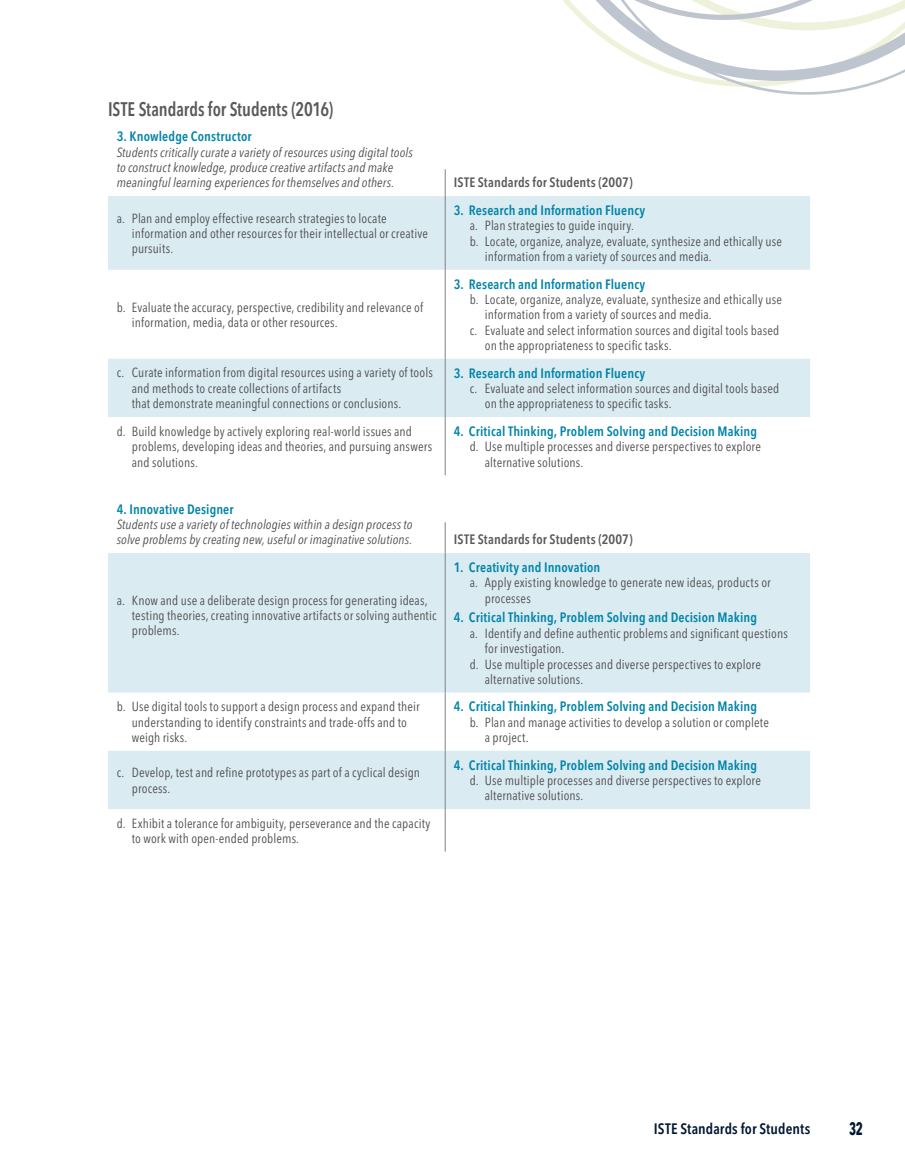
<style>
.page{position:relative;width:905px;height:1175px;background:#fff}
.page>*{position:absolute;margin:0;border:0;box-sizing:border-box;transform-origin:0 0}
.Crosswalks_header{font:600 condensed 19.5px "Avenir Next LT Pro";letter-spacing:-.005em;color:#58595b;scale:.9 1}
.t1{font:700 condensed 18px "Avenir Next LT Pro";color:#001631;scale:.75 1}
.t2{font:600 condensed 15px "Avenir Next LT Pro";letter-spacing:.005em;color:#001631}
.table_standard_numbe{font:600 condensed 13.5px "Avenir Next LT Pro";letter-spacing:.01em;color:#0084a9}
.crosswalk_standard_h{font:600 condensed 13.5px "Avenir Next LT Pro";letter-spacing:.01em;color:#58595b}
.table_abc_list{font:condensed 13.2px/15.3px "Avenir Next LT Pro";letter-spacing:.01em;color:#4d4d4f}
.table_abc_list_inden{font:condensed 13.2px/15.3px "Avenir Next LT Pro";letter-spacing:.01em;color:#4d4d4f}
.table_standard_intro{font:italic condensed 13.2px/15.3px "Avenir Next LT Pro";letter-spacing:.01em;color:#4d4d4f}
</style>
<div class="page">
<svg style="left:563px;top:0;width:341px;height:95px"></svg>
<svg style="left:108px;top:196px;width:702px;height:221px;fill:#daebf1"></svg>
<svg style="left:445px;top:169px;width:1px;height:27px"></svg>
<hr style="left:445px;top:196px;width:1px;height:74px;background:#808285">
<hr style="left:445px;top:270px;width:1px;height:89px;background:#808285">
<hr style="left:445px;top:359px;width:1px;height:58px;background:#808285">
<hr style="left:445px;top:417px;width:1px;height:58px;background:#808285">
<svg style="left:108px;top:553px;width:702px;height:256px;fill:#daebf1"></svg>
<hr style="left:445px;top:522px;width:1px;height:31px;background:#808285">
<hr style="left:445px;top:553px;width:1px;height:139px;background:#808285">
<hr style="left:445px;top:692px;width:1px;height:59px;background:#808285">
<hr style="left:445px;top:751px;width:1px;height:58px;background:#808285">
<hr style="left:445px;top:809px;width:1px;height:42px;background:#808285">
<p class="Crosswalks_header" style="left:108px;top:97px;width:251px">ISTE Standards for Students (2016)</p>
<p class="table_standard_numbe" style="left:117px;top:128px;width:136px">3. Knowledge Constructor</p>
<p class="table_standard_intro" style="left:117px;top:144px;width:297px">Students critically curate a variety of resources using digital tools to construct knowledge, produce creative artifacts and make meaningful learning experiences for themselves and others.</p>
<p class="table_abc_list" style="left:132px;top:210px;width:298px;text-indent:-15px">a. Plan and employ effective research strategies to locate information and other resources for their intellectual or creative pursuits.</p>
<p class="table_abc_list" style="left:132px;top:299px;width:293px;text-indent:-15px">b. Evaluate the accuracy, perspective, credibility and relevance of information, media, data or other resources.</p>
<p class="crosswalk_standard_h" style="left:454px;top:174px;width:180px">ISTE Standards for Students (2007)</p>
<p class="table_standard_numbe" style="left:454px;top:202px;width:193px">3. Research and Information Fluency</p>
<p class="table_abc_list_inden" style="left:469px;top:218px;width:166px">a. Plan strategies to guide inquiry.</p>
<p class="table_abc_list_inden" style="left:485px;top:233px;width:298px;text-indent:-15px">b. Locate, organize, analyze, evaluate, synthesize and ethically use information from a variety of sources and media.</p>
<p class="table_standard_numbe" style="left:454px;top:276px;width:193px">3. Research and Information Fluency</p>
<p class="table_abc_list_inden" style="left:485px;top:292px;width:298px;text-indent:-15px">b. Locate, organize, analyze, evaluate, synthesize and ethically use information from a variety of sources and media.</p>
<p class="table_abc_list_inden" style="left:485px;top:322px;width:296px;text-indent:-15px">c. Evaluate and select information sources and digital tools based on the appropriateness to specific tasks.</p>
<p class="table_abc_list" style="left:132px;top:365px;width:302px;text-indent:-15px">c. Curate information from digital resources using a variety of tools and methods to create collections of artifacts<br>that demonstrate meaningful connections or conclusions.</p>
<p class="table_standard_numbe" style="left:454px;top:365px;width:193px">3. Research and Information Fluency</p>
<p class="table_abc_list_inden" style="left:485px;top:381px;width:296px;text-indent:-15px">c. Evaluate and select information sources and digital tools based on the appropriateness to specific tasks.</p>
<p class="table_abc_list" style="left:132px;top:423px;width:302px;text-indent:-15px">d. Build knowledge by actively exploring real-world issues and problems, developing ideas and theories, and pursuing answers and solutions.</p>
<p class="table_standard_numbe" style="left:454px;top:423px;width:305px">4. Critical Thinking, Problem Solving and Decision Making</p>
<p class="table_abc_list_inden" style="left:485px;top:439px;width:277px;text-indent:-15px">d. Use multiple processes and diverse perspectives to explore alternative solutions.</p>
<p class="table_standard_numbe" style="left:117px;top:500px;width:118px">4. Innovative Designer</p>
<p class="table_standard_intro" style="left:117px;top:517px;width:297px">Students use a variety of technologies within a design process to solve problems by creating new, useful or imaginative solutions.</p>
<p class="table_abc_list" style="left:132px;top:592px;width:306px;text-indent:-15px">a. Know and use a deliberate design process for generating ideas, testing theories, creating innovative artifacts or solving authentic problems.</p>
<p class="crosswalk_standard_h" style="left:454px;top:531px;width:180px">ISTE Standards for Students (2007)</p>
<p class="table_standard_numbe" style="left:454px;top:559px;width:148px">1. Creativity and Innovation</p>
<p class="table_abc_list_inden" style="left:485px;top:575px;width:287px;text-indent:-15px">a. Apply existing knowledge to generate new ideas, products or processes</p>
<p class="table_standard_numbe" style="left:454px;top:609px;width:305px">4. Critical Thinking, Problem Solving and Decision Making</p>
<p class="table_abc_list_inden" style="left:485px;top:625px;width:304px;text-indent:-15px">a. Identify and define authentic problems and significant questions for investigation.</p>
<p class="table_abc_list_inden" style="left:485px;top:656px;width:277px;text-indent:-15px">d. Use multiple processes and diverse perspectives to explore alternative solutions.</p>
<p class="table_abc_list" style="left:132px;top:699px;width:289px;text-indent:-15px">b. Use digital tools to support a design process and expand their understanding to identify constraints and trade-offs and to weigh risks.</p>
<p class="table_standard_numbe" style="left:454px;top:698px;width:305px">4. Critical Thinking, Problem Solving and Decision Making</p>
<p class="table_abc_list_inden" style="left:485px;top:714px;width:285px;text-indent:-15px">b. Plan and manage activities to develop a solution or complete a project.</p>
<p class="table_abc_list" style="left:132px;top:765px;width:290px;text-indent:-15px">c. Develop, test and refine prototypes as part of a cyclical design process.</p>
<p class="table_abc_list" style="left:132px;top:815px;width:300px;text-indent:-15px">d. Exhibit a tolerance for ambiguity, perseverance and the capacity to work with open-ended problems.</p>
<p class="table_standard_numbe" style="left:454px;top:756px;width:305px">4. Critical Thinking, Problem Solving and Decision Making</p>
<p class="table_abc_list_inden" style="left:485px;top:772px;width:277px;text-indent:-15px">d. Use multiple processes and diverse perspectives to explore alternative solutions.</p>
<p class="t2" style="left:654px;top:1119px;width:158px">ISTE Standards for Students</p>
<h2 class="t1" style="left:849px;top:1117px;width:20px">32</h2>
</div>
